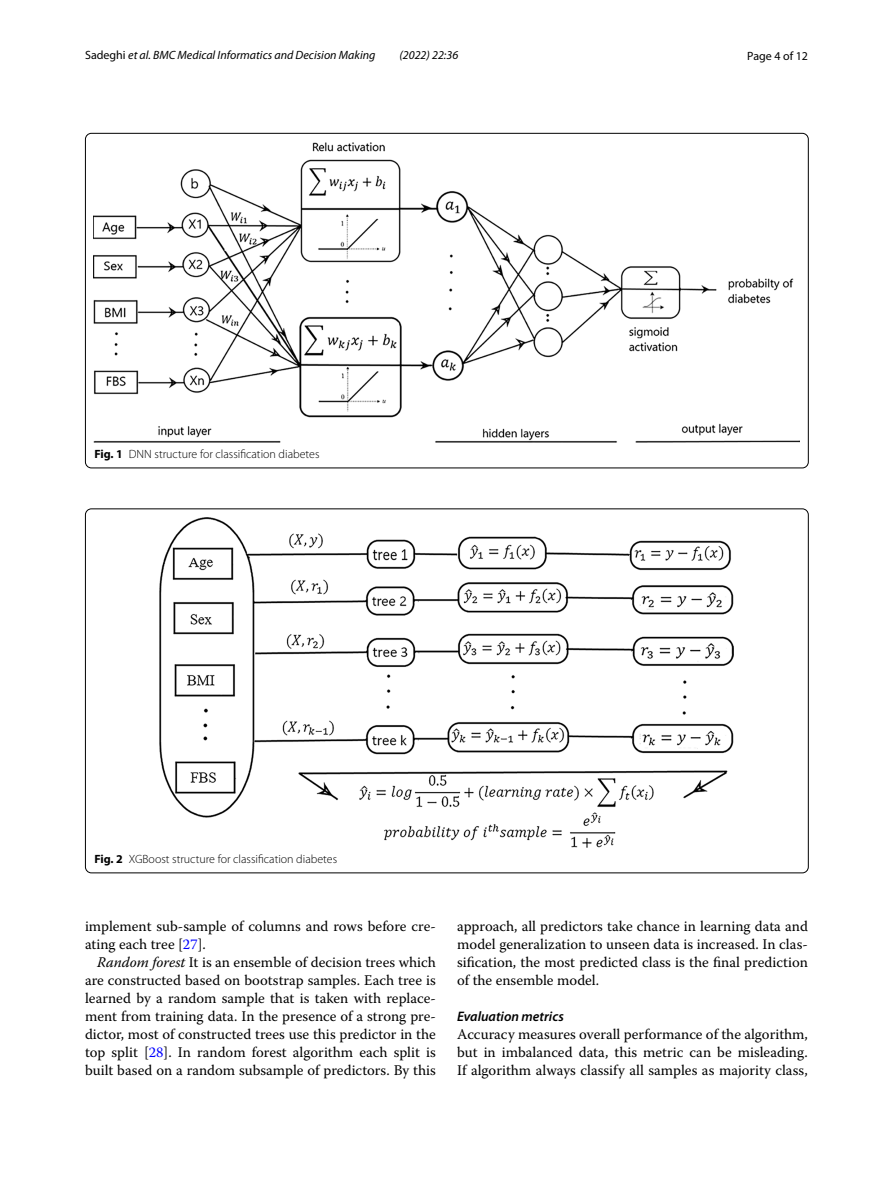
<style>
.page{position:relative;width:893px;height:1187px;background:#fff}
.page>*{position:absolute;margin:0;border:0;box-sizing:border-box;transform-origin:0 0}
.t1{font:14.7px/18px "Warnock Pro";color:#000;text-align:justify}
.t2{font:italic 600 13.8px "Myriad Pro";color:#000}
.t3{font:300 12px "Myriad Pro";color:#000}
.t4{font:italic 12px "Myriad Pro";color:#000}
.t5{font:12px "Myriad Pro";color:#000}
.s1{font-style:normal}
.s2{font-weight:700}
.s3{color:#00f}
.s4{font-family:"Warnock Pro It 3"}
</style>
<div class="page">
<img style="left:94px;top:142px;width:706px;height:300px">
<img style="left:160px;top:518px;width:574px;height:329px">
<p class="t4" style="left:85px;top:48px;width:292px"><span class="s1">Sadeghi</span> et al. BMC Medical Informatics and Decision Making</p>
<p class="t4" style="left:399px;top:48px;width:60px">(2022) 22:36</p>
<p class="t5" style="left:747px;top:48px;width:62px">Page 4 of 12</p>
<p class="t3" style="left:94px;top:447px;width:227px"><span class="s2">Fig. 1</span> DNN structure for classification diabetes</p>
<p class="t3" style="left:94px;top:852px;width:244px"><span class="s2">Fig. 2</span> XGBoost structure for classification diabetes</p>
<p class="t1" style="left:85px;top:917px;width:352px">implement sub-sample of columns and rows before cre&shy;ating each tree [<span class="s3">27</span>].</p>
<p class="t1" style="left:85px;top:953px;width:352px;text-indent:12px"><span class="s4">Random forest</span> It is an ensemble of decision trees which are constructed based on bootstrap samples. Each tree is learned by a random sample that is taken with replace&shy;ment from training data. In the presence of a strong pre&shy;dictor, most of constructed trees use this predictor in the top split [<span class="s3">28</span>]. In random forest algorithm each split is built based on a random subsample of predictors. By this</p>
<p class="t1" style="left:457px;top:917px;width:352px">approach, all predictors take chance in learning data and model generalization to unseen data is increased. In clas&shy;sification, the most predicted class is the final prediction of the ensemble model.</p>
<p class="t2" style="left:457px;top:1007px;width:108px">Evaluation metrics</p>
<p class="t1" style="left:457px;top:1025px;width:352px">Accuracy measures overall performance of the algorithm, but in imbalanced data, this metric can be misleading.<br>If algorithm always classify all samples as majority class,</p>
</div>
